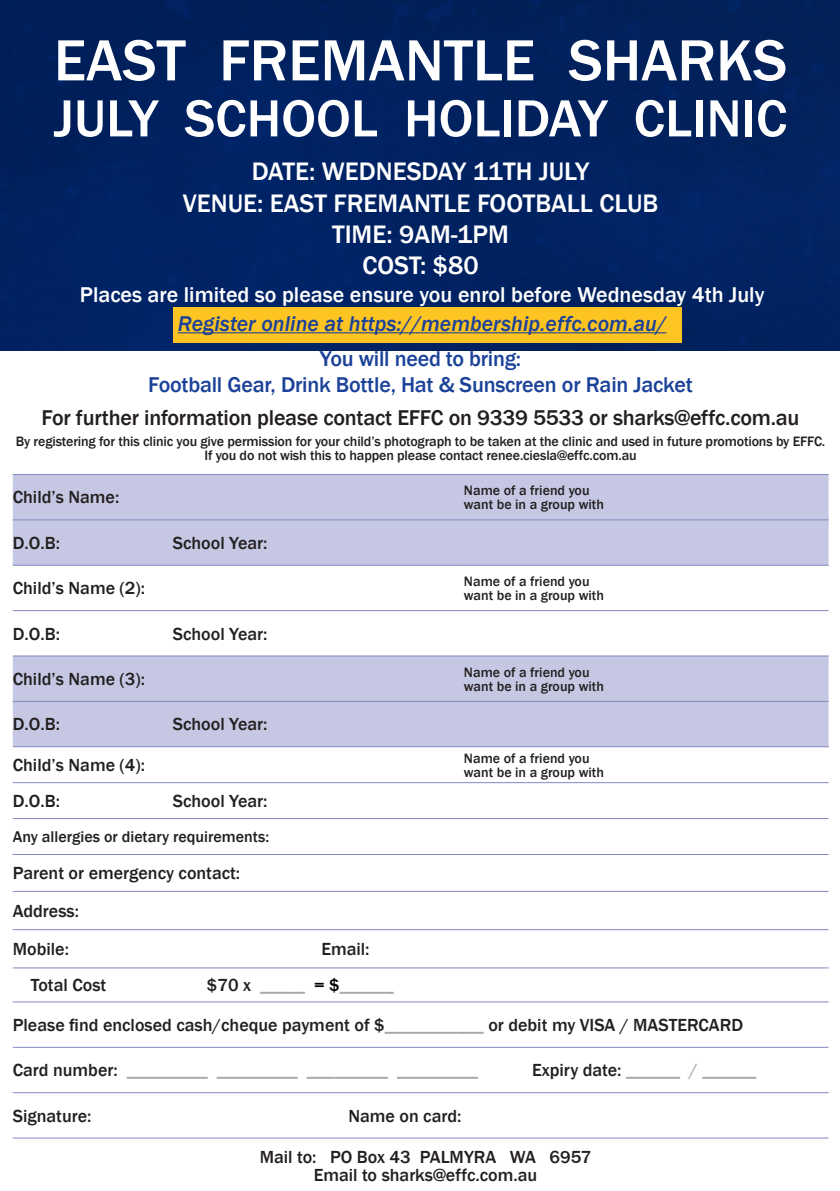
<style>
.page{position:relative;width:840px;height:1191px;background:#fff}
.page>*{position:absolute;margin:0;border:0;box-sizing:border-box;transform-origin:0 0}
.Heading13pt_blue{font:500 60px "Franklin Gothic";color:#fff}
.Heading13pt_blue-2{font:500 54px "Franklin Gothic";color:#fff}
.Heading13pt_blue-3{font:500 26px "Franklin Gothic";color:#fff}
.Bodycopy_East_Freo_1{font:500 22px/26px "Franklin Gothic";letter-spacing:-.01em;color:#1b4299;text-align:center}
.Bodycopy_East_Freo_1-2{font:500 22px "Franklin Gothic";letter-spacing:-.01em;color:#231f20}
.Heading13pt_blue-4{font:500 22px "Franklin Gothic";color:#fff}
.Heading13pt_blue-5{font:italic 500 22px "Franklin Gothic";color:#1b4299}
.Bodycopy_East_Freo{font:500 18px "Franklin Gothic";color:#231f20}
.Bodycopy_East_Freo-2{font:500 18px "Franklin Gothic";color:#a8a9ad}
.Bodycopy_East_Freo_1-3{font:500 18px "Franklin Gothic";color:#231f20}
.Bodycopy_East_Freo-3{font:500 16px "Franklin Gothic";color:#231f20}
.Bodycopy_East_Freo_1-4{font:500 14px "Franklin Gothic";letter-spacing:-.01em;color:#231f20}
.Bodycopy_East_Freo-4{font:500 14px/14px "Franklin Gothic";color:#231f20}
.s1{color:#231f20}
.s2{color:#000}
.s3{color:#a8a9ad}
</style>
<div class="page">
<img style="left:0;top:0;width:839px;height:350px">
<svg style="left:13px;top:475px;width:815px;height:271px;fill:#c6c8e3"></svg>
<hr style="left:13px;top:474px;width:450px;height:1px;background:#8389c1">
<hr style="left:463px;top:474px;width:365px;height:1px;background:#8389c1">
<hr style="left:13px;top:565px;width:450px;height:1px;background:#8389c1">
<hr style="left:463px;top:565px;width:365px;height:1px;background:#8389c1">
<hr style="left:13px;top:655px;width:450px;height:1px;background:#8389c1">
<hr style="left:463px;top:655px;width:365px;height:1px;background:#8389c1">
<hr style="left:13px;top:746px;width:450px;height:1px;background:#8389c1">
<hr style="left:463px;top:746px;width:365px;height:1px;background:#8389c1">
<hr style="left:13px;top:818px;width:450px;height:1px;background:#8389c1">
<hr style="left:463px;top:818px;width:365px;height:1px;background:#8389c1">
<hr style="left:13px;top:519px;width:450px;height:1px;background:#8389c1">
<hr style="left:463px;top:519px;width:365px;height:1px;background:#8389c1">
<hr style="left:13px;top:610px;width:450px;height:1px;background:#8389c1">
<hr style="left:463px;top:610px;width:365px;height:1px;background:#8389c1">
<hr style="left:13px;top:701px;width:450px;height:1px;background:#8389c1">
<hr style="left:463px;top:701px;width:365px;height:1px;background:#8389c1">
<hr style="left:13px;top:782px;width:450px;height:1px;background:#8389c1">
<hr style="left:463px;top:782px;width:365px;height:1px;background:#8389c1">
<hr style="left:13px;top:854px;width:450px;height:1px;background:#8389c1">
<hr style="left:463px;top:854px;width:365px;height:1px;background:#8389c1">
<hr style="left:13px;top:891px;width:450px;height:1px;background:#8389c1">
<hr style="left:463px;top:891px;width:365px;height:1px;background:#8389c1">
<hr style="left:13px;top:929px;width:450px;height:1px;background:#8389c1">
<hr style="left:463px;top:929px;width:365px;height:1px;background:#8389c1">
<hr style="left:13px;top:1047px;width:450px;height:1px;background:#8389c1">
<hr style="left:463px;top:1047px;width:365px;height:1px;background:#8389c1">
<hr style="left:13px;top:1092px;width:450px;height:1px;background:#8389c1">
<hr style="left:463px;top:1092px;width:365px;height:1px;background:#8389c1">
<hr style="left:13px;top:1137px;width:450px;height:1px;background:#8389c1">
<hr style="left:463px;top:1137px;width:365px;height:1px;background:#8389c1">
<hr style="left:13px;top:967px;width:450px;height:1px;background:#8389c1">
<hr style="left:463px;top:967px;width:365px;height:1px;background:#8389c1">
<hr style="left:13px;top:1001px;width:450px;height:1px;background:#8389c1">
<hr style="left:463px;top:1001px;width:365px;height:1px;background:#8389c1">
<div style="left:173px;top:308px;width:508px;height:35px;background:#fec422"></div>
<hr style="left:178px;top:332px;width:488px;height:1px;background:#1b4299">
<p class="Heading13pt_blue" style="left:54px;top:23px;width:734px">EAST FREMANTLE SHARKS</p>
<p class="Heading13pt_blue-2" style="left:54px;top:85px;width:734px">JULY SCHOOL HOLIDAY CLINIC</p>
<p class="Heading13pt_blue-3" style="left:252px;top:155px;width:339px">DATE: WEDNESDAY 11TH JULY</p>
<p class="Heading13pt_blue-3" style="left:183px;top:187px;width:477px">VENUE: EAST FREMANTLE FOOTBALL CLUB</p>
<p class="Heading13pt_blue-3" style="left:332px;top:218px;width:178px">TIME: 9AM-1PM</p>
<p class="Heading13pt_blue-3" style="left:362px;top:249px;width:118px">COST: $80</p>
<p class="Heading13pt_blue-4" style="left:80px;top:281px;width:685px">Places are limited so please ensure you enrol before Wednesday 4th July</p>
<p class="Heading13pt_blue-5" style="left:178px;top:310px;width:489px">Register online at https://membership.effc.com.au/</p>
<p class="Bodycopy_East_Freo_1" style="left:148px;top:345px;width:545px">You will need to bring:<br>Football Gear, Drink Bottle, Hat &amp; Sunscreen or Rain Jacket</p>
<p class="Bodycopy_East_Freo_1-2" style="left:42px;top:404px;width:759px">For further information please contact EFFC on 9339 5533 or sharks@effc.com.au</p>
<p class="Bodycopy_East_Freo_1-4" style="left:16px;top:433px;width:810px">By registering for this clinic you give permission for your child’s photograph to be taken at the clinic and used in future promotions by EFFC.</p>
<p class="Bodycopy_East_Freo_1-4" style="left:204px;top:447px;width:433px">If you do not wish this to happen please contact renee.ciesla@effc.com.au</p>
<p class="Bodycopy_East_Freo" style="left:13px;top:486px;width:108px">Child’s Name:</p>
<p class="Bodycopy_East_Freo-4" style="left:463px;top:483px;width:141px">Name of a friend you want be in a group with</p>
<p class="Bodycopy_East_Freo" style="left:13px;top:532px;width:49px">D.O.B:</p>
<p class="Bodycopy_East_Freo" style="left:173px;top:532px;width:96px">School Year:</p>
<p class="Bodycopy_East_Freo" style="left:13px;top:577px;width:134px">Child’s Name (2):</p>
<p class="Bodycopy_East_Freo-4" style="left:463px;top:574px;width:141px">Name of a friend you want be in a group with</p>
<p class="Bodycopy_East_Freo" style="left:13px;top:622px;width:49px">D.O.B:</p>
<p class="Bodycopy_East_Freo" style="left:173px;top:622px;width:96px">School Year:</p>
<p class="Bodycopy_East_Freo" style="left:13px;top:668px;width:134px">Child’s Name (3):</p>
<p class="Bodycopy_East_Freo-4" style="left:463px;top:665px;width:141px">Name of a friend you want be in a group with</p>
<p class="Bodycopy_East_Freo" style="left:13px;top:713px;width:49px">D.O.B:</p>
<p class="Bodycopy_East_Freo" style="left:173px;top:713px;width:96px">School Year:</p>
<p class="Bodycopy_East_Freo" style="left:13px;top:754px;width:134px">Child’s Name (4):</p>
<p class="Bodycopy_East_Freo-4" style="left:463px;top:751px;width:141px">Name of a friend you want be in a group with</p>
<p class="Bodycopy_East_Freo" style="left:13px;top:789px;width:49px">D.O.B:</p>
<p class="Bodycopy_East_Freo" style="left:173px;top:789px;width:96px">School Year:</p>
<p class="Bodycopy_East_Freo-3" style="left:13px;top:827px;width:258px">Any allergies or dietary requirements:</p>
<p class="Bodycopy_East_Freo" style="left:13px;top:862px;width:229px">Parent or emergency contact:</p>
<p class="Bodycopy_East_Freo" style="left:13px;top:899px;width:68px">Address:</p>
<p class="Bodycopy_East_Freo" style="left:13px;top:938px;width:58px">Mobile:</p>
<p class="Bodycopy_East_Freo" style="left:321px;top:938px;width:50px">Email:</p>
<p class="Bodycopy_East_Freo" style="left:31px;top:974px;width:77px">Total Cost</p>
<p class="Bodycopy_East_Freo-2" style="left:207px;top:974px;width:188px"><span class="s1">$70 x</span> _____ <span class="s2">= $</span>______</p>
<p class="Bodycopy_East_Freo" style="left:13px;top:1013px;width:731px">Please find enclosed cash/cheque payment of $<span class="s3">___________</span> or debit my VISA / MASTERCARD</p>
<p class="Bodycopy_East_Freo-2" style="left:13px;top:1059px;width:466px"><span class="s1">Card number:</span> _________ _________ _________ _________</p>
<p class="Bodycopy_East_Freo-2" style="left:532px;top:1059px;width:225px"><span class="s1">Expiry date:</span> ______ / ______</p>
<p class="Bodycopy_East_Freo" style="left:13px;top:1104px;width:80px">Signature:</p>
<p class="Bodycopy_East_Freo" style="left:348px;top:1104px;width:114px">Name on card:</p>
<p class="Bodycopy_East_Freo_1-3" style="left:259px;top:1146px;width:333px">Mail to: PO Box 43 PALMYRA WA 6957</p>
<p class="Bodycopy_East_Freo_1-3" style="left:313px;top:1164px;width:225px">Email to sharks@effc.com.au</p>
</div>
